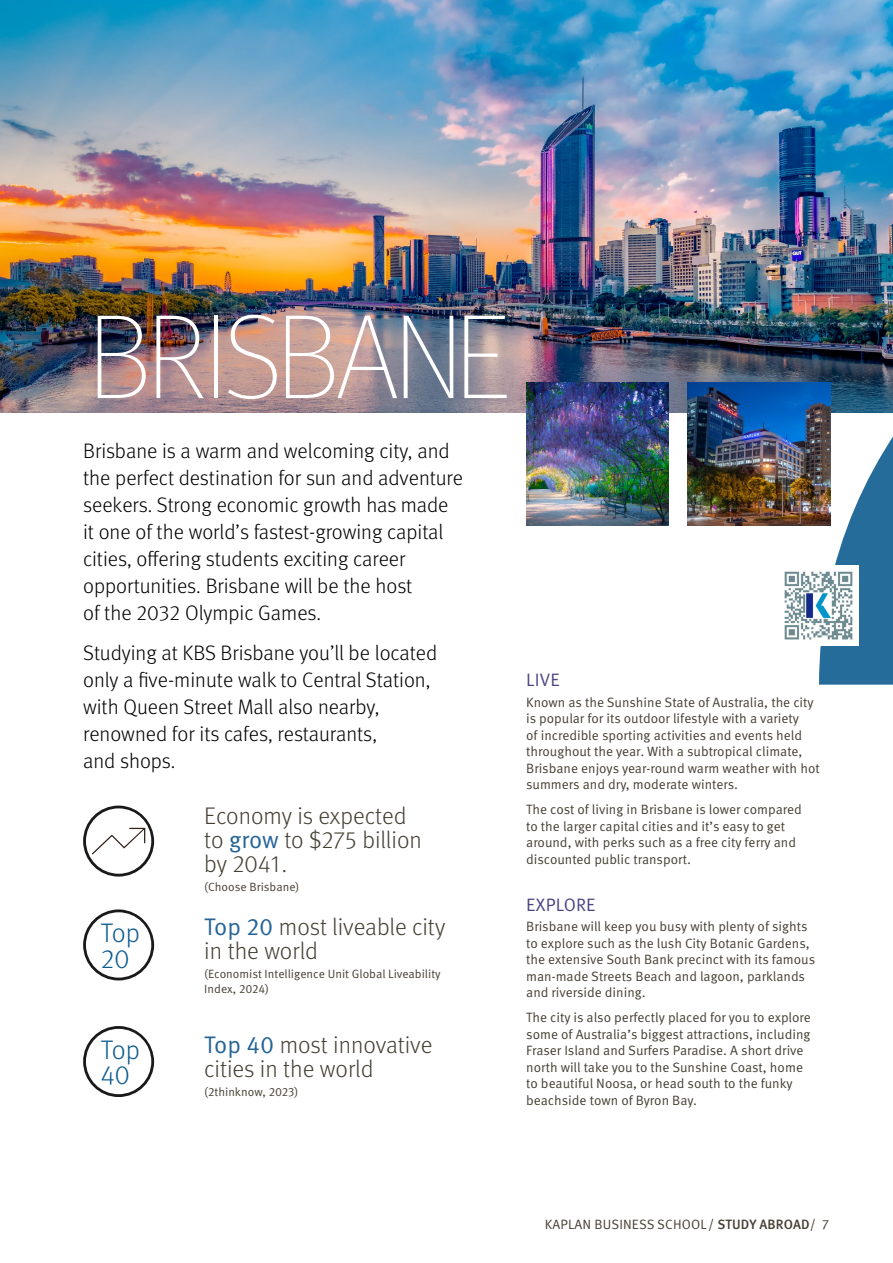
<style>
.page{position:relative;width:893px;height:1263px;background:#fff}
.page>*{position:absolute;margin:0;border:0;box-sizing:border-box;transform-origin:0 0}
.t1{font:100 120px "Meta Pro";letter-spacing:-.05em;color:#fff}
.t2{font:300 26.85px/25.7px "Meta Pro";color:#0d5c8f}
.t3{font:300 24px/24px "Meta Pro";color:#454034}
.t4{font:300 21px/27px "Meta Pro";color:#000}
.t5{font:18px "Meta Pro Norm";letter-spacing:.01em;color:#4c4484}
.t6{font:13.5px/16.5px "Meta Pro Norm";color:#454034}
.t7{font:12px/15px "Meta Pro Norm";color:#454034}
.s1{font-family:"Meta Pro Norm";font-weight:400;color:#256496}
.s2{font-family:"Meta Pro";font-weight:500}
</style>
<div class="page">
<img style="left:0;top:0;width:893px;height:412px">
<img style="left:526px;top:383px;width:143px;height:142px">
<img style="left:687px;top:383px;width:132px;height:142px">
<svg style="left:83px;top:805px;width:71px;height:71px"></svg>
<svg style="left:83px;top:909px;width:71px;height:71px"></svg>
<svg style="left:83px;top:1026px;width:71px;height:71px"></svg>
<img style="left:819px;top:232px;width:74px;height:453px">
<img style="left:784px;top:566px;width:74px;height:79px">
<h1 class="t1" style="left:87px;top:274px;width:425px">BRISBANE</h1>
<p class="t4" style="left:83px;top:436px;width:381px">Brisbane is a warm and welcoming city, and the perfect destination for sun and adventure seekers. Strong economic growth has made it one of the world’s fastest-growing capital cities, offering students exciting career opportunities. Brisbane will be the host<br>of the 2032 Olympic Games.</p>
<h3 class="t4" style="left:83px;top:638px;width:356px">Studying at KBS Brisbane you’ll be located only a five-minute walk to Central Station, with Queen Street Mall also nearby, renowned for its cafes, restaurants,<br>and shops.</h3>
<h2 class="t2" style="left:101px;top:919px;width:41px">Top<br>20</h2>
<h2 class="t2" style="left:101px;top:1035px;width:41px">Top<br>40</h2>
<h3 class="t3" style="left:204px;top:802px;width:219px">Economy is expected to <span class="s1">grow</span> to $275 billion by 2041.</h3>
<p class="t7" style="left:204px;top:878px;width:97px">(Choose Brisbane)</p>
<h3 class="t3" style="left:204px;top:913px;width:243px"><span class="s1">Top 20</span> most liveable city in the world</h3>
<p class="t7" style="left:204px;top:966px;width:238px">(Economist Intelligence Unit Global Liveability<br>Index, 2024)</p>
<h3 class="t3" style="left:204px;top:1031px;width:230px"><span class="s1">Top 40</span> most innovative cities in the world</h3>
<p class="t7" style="left:204px;top:1084px;width:95px">(2thinknow, 2023)</p>
<h3 class="t5" style="left:526px;top:666px;width:35px">LIVE</h3>
<p class="t6" style="left:526px;top:693px;width:295px">Known as the Sunshine State of Australia, the city is popular for its outdoor lifestyle with a variety<br>of incredible sporting activities and events held throughout the year. With a subtropical climate, Brisbane enjoys year-round warm weather with hot summers and dry, moderate winters.</p>
<p class="t6" style="left:526px;top:800px;width:277px">The cost of living in Brisbane is lower compared to the larger capital cities and it’s easy to get around, with perks such as a free city ferry and discounted public transport.</p>
<h3 class="t5" style="left:526px;top:891px;width:71px">EXPLORE</h3>
<p class="t6" style="left:526px;top:918px;width:291px">Brisbane will keep you busy with plenty of sights to explore such as the lush City Botanic Gardens, the extensive South Bank precinct with its famous man-made Streets Beach and lagoon, parklands and riverside dining.</p>
<p class="t6" style="left:526px;top:1009px;width:286px">The city is also perfectly placed for you to explore some of Australia’s biggest attractions, including Fraser Island and Surfers Paradise. A short drive north will take you to the Sunshine Coast, home to beautiful Noosa, or head south to the funky beachside town of Byron Bay.</p>
<p class="t6" style="left:545px;top:1215px;width:286px">KAPLAN BUSINESS SCHOOL/ <span class="s2">STUDY ABROAD</span>/ 7</p>
</div>
